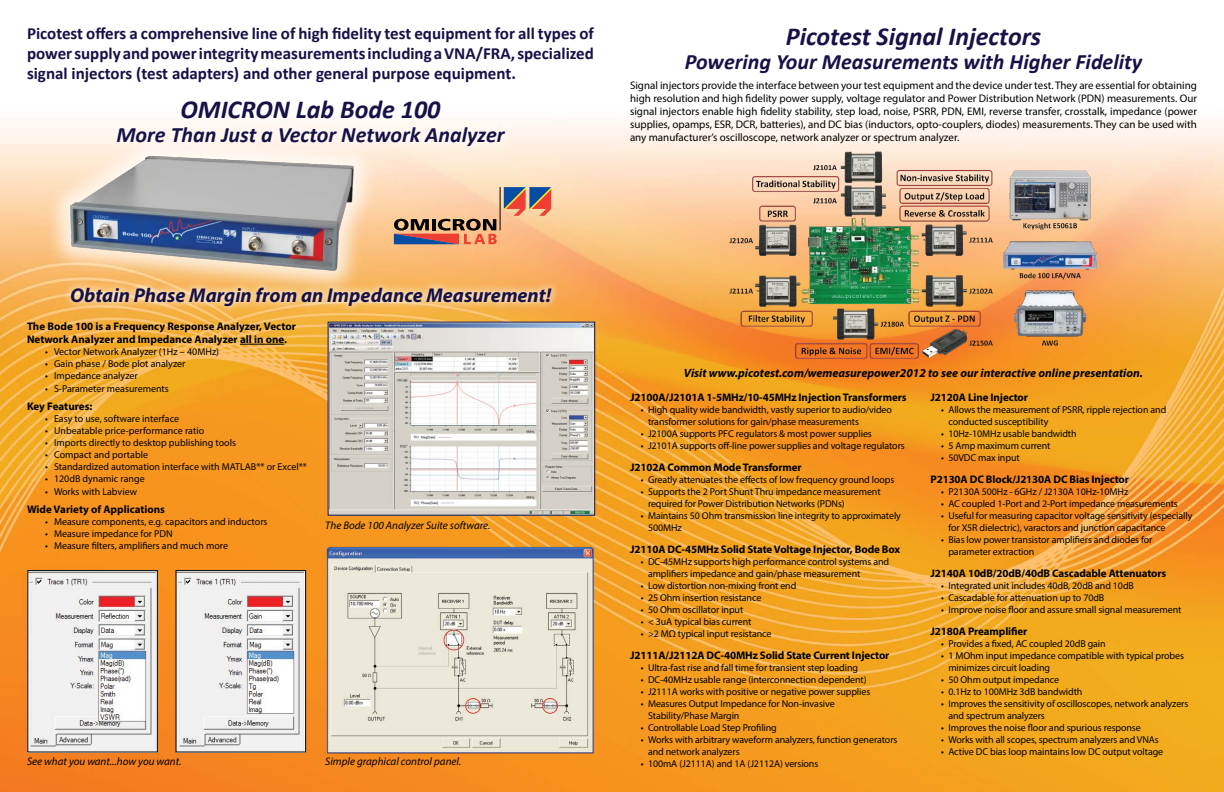
<style>
.page{position:relative;width:1224px;height:792px;background:#fff}
.page>*{position:absolute;margin:0;border:0;box-sizing:border-box;transform-origin:0 0}
.t1{font:italic 700 26px "Calibri";color:#161147}
.t2{font:italic 700 22px "Calibri";color:#161147}
.t3{font:italic 700 20px "Myriad Pro";color:#161147}
.t4{font:700 17px/20px "Calibri";color:#161147;text-align:justify}
.t5{font:italic 700 12px "Myriad Pro";color:#000}
.t6{font:11px/13.2px "Myriad Pro";color:#000;text-align:justify}
.t7{font:700 11px/13.2px "Myriad Pro";letter-spacing:-.01em;color:#000}
.t8{font:italic 11px "Myriad Pro";color:#000}
.t9{font:10px/12px "Myriad Pro";letter-spacing:-.01em;color:#000}
</style>
<div class="page">
<img style="left:0;top:121px;width:1224px;height:671px">
<hr style="left:240px;top:344px;width:44px;height:1px;background:#000">
<img style="left:325px;top:546px;width:270px;height:208px">
<img style="left:330px;top:324px;width:263px;height:190px">
<div style="left:328px;top:322px;width:267px;height:194px;border:1px solid #161147"></div>
<img style="left:29px;top:572px;width:127px;height:179px">
<div style="left:27px;top:570px;width:131px;height:183px;border:1px solid #000"></div>
<img style="left:178px;top:572px;width:126px;height:179px">
<div style="left:176px;top:570px;width:130px;height:183px;border:1px solid #000"></div>
<div style="left:44px;top:131px;width:335px;height:165px;background:#fff;opacity:.75"></div>
<img style="left:55px;top:140px;width:316px;height:150px">
<svg style="left:394px;top:219px;width:103px;height:25px;background:#986859"></svg>
<hr style="left:500px;top:187px;width:1px;height:43px;background:#000">
<svg style="left:504px;top:187px;width:47px;height:29px"></svg>
<div style="left:109px;top:92px;width:404px;height:62px;background:#fff;opacity:.75"></div>
<div style="left:63px;top:279px;width:497px;height:35px;background:#fff;opacity:.75"></div>
<img style="left:726px;top:150px;width:375px;height:213px">
<p class="t4" style="left:27px;top:23px;width:569px">Picotest offers a comprehensive line of high fidelity test equipment for all types of power supply and power integrity measurements including a VNA/FRA, specialized signal injectors (test adapters) and other general purpose equipment.</p>
<h1 class="t1" style="left:181px;top:90px;width:261px">OMICRON Lab Bode 100</h1>
<h2 class="t2" style="left:116px;top:119px;width:390px">More Than Just a Vector Network Analyzer</h2>
<h1 class="t1" style="left:786px;top:17px;width:257px">Picotest Signal Injectors</h1>
<h2 class="t2" style="left:685px;top:46px;width:459px">Powering Your Measurements with Higher Fidelity</h2>
<p class="t6" style="left:630px;top:78px;width:569px">Signal injectors provide the interface between your test equipment and the device under test. They are essential for obtaining high resolution and high fidelity power supply, voltage regulator and Power Distribution Network (PDN) measurements. Our signal injectors enable high fidelity stability, step load, noise, PSRR, PDN, EMI, reverse transfer, crosstalk, impedance (power supplies, opamps, ESR, DCR, batteries), and DC bias (inductors, opto-couplers, diodes) measurements. They can be used with any manufacturer’s oscilloscope, network analyzer or spectrum analyzer.</p>
<h3 class="t3" style="left:70px;top:282px;width:483px">Obtain Phase Margin from an Impedance Measurement!</h3>
<p class="t7" style="left:27px;top:319px;width:270px">The Bode 100 is a Frequency Response Analyzer, Vector<br>Network Analyzer and Impedance Analyzer all in one.</p>
<p class="t9" style="left:45px;top:346px;width:176px">• Vector Network Analyzer (1Hz – 40MHz)</p>
<p class="t9" style="left:45px;top:358px;width:142px">• Gain phase / Bode plot analyzer</p>
<p class="t9" style="left:45px;top:370px;width:94px">• Impedance analyzer</p>
<p class="t9" style="left:45px;top:383px;width:125px">• S-Parameter measurements</p>
<p class="t7" style="left:27px;top:400px;width:67px">Key Features:</p>
<p class="t9" style="left:45px;top:413px;width:136px">• Easy to use, software interface</p>
<p class="t9" style="left:45px;top:425px;width:161px">• Unbeatable price-performance ratio</p>
<p class="t9" style="left:45px;top:437px;width:193px">• Imports directly to desktop publishing tools</p>
<p class="t9" style="left:45px;top:449px;width:105px">• Compact and portable</p>
<p class="t9" style="left:45px;top:461px;width:264px">• Standardized automation interface with MATLAB** or Excel**</p>
<p class="t9" style="left:45px;top:473px;width:101px">• 120dB dynamic range</p>
<p class="t9" style="left:45px;top:486px;width:94px">• Works with Labview</p>
<p class="t7" style="left:27px;top:503px;width:140px">Wide Variety of Applications</p>
<p class="t9" style="left:45px;top:516px;width:224px">• Measure components, e.g. capacitors and inductors</p>
<p class="t9" style="left:45px;top:528px;width:129px">• Measure impedance for PDN</p>
<p class="t9" style="left:45px;top:540px;width:185px">• Measure filters, amplifiers and much more</p>
<p class="t8" style="left:325px;top:519px;width:167px">The Bode 100 Analyzer Suite software.</p>
<p class="t8" style="left:27px;top:755px;width:156px">See what you want...how you want.</p>
<p class="t8" style="left:325px;top:755px;width:137px">Simple graphical control panel.</p>
<p class="t5" style="left:684px;top:366px;width:461px">Visit www.picotest.com/wemeasurepower2012 to see our interactive online presentation.</p>
<p class="t7" style="left:630px;top:390px;width:278px">J2100A/J2101A 1-5MHz/10-45MHz Injection Transformers</p>
<p class="t9" style="left:648px;top:404px;width:245px;text-indent:-7px">• High quality wide bandwidth, vastly superior to audio/video transformer solutions for gain/phase measurements</p>
<p class="t9" style="left:641px;top:428px;width:233px">• J2100A supports PFC regulators &amp; most power supplies</p>
<p class="t9" style="left:641px;top:440px;width:266px">• J2101A supports off-line power supplies and voltage regulators</p>
<p class="t7" style="left:630px;top:460px;width:173px">J2102A Common Mode Transformer</p>
<p class="t9" style="left:641px;top:474px;width:255px">• Greatly attenuates the effects of low frequency ground loops</p>
<p class="t9" style="left:648px;top:486px;width:234px;text-indent:-7px">• Supports the 2 Port Shunt Thru impedance measurement required for Power Distribution Networks (PDNs)</p>
<p class="t9" style="left:648px;top:510px;width:255px;text-indent:-7px">• Maintains 50 Ohm transmission line integrity to approximately<br>500MHz</p>
<p class="t7" style="left:630px;top:542px;width:272px">J2110A DC-45MHz Solid State Voltage Injector, Bode Box</p>
<p class="t9" style="left:648px;top:556px;width:243px;text-indent:-7px">• DC-45MHz supports high performance control systems and amplifiers impedance and gain/phase measurement</p>
<p class="t9" style="left:641px;top:580px;width:157px">• Low distortion non-mixing front end</p>
<p class="t9" style="left:641px;top:592px;width:122px">• 25 Ohm insertion resistance</p>
<p class="t9" style="left:641px;top:604px;width:104px">• 50 Ohm oscillator input</p>
<p class="t9" style="left:641px;top:616px;width:112px">• &lt; 3uA typical bias current</p>
<p class="t9" style="left:641px;top:628px;width:132px">• &gt;2 MΩ typical input resistance</p>
<p class="t7" style="left:630px;top:648px;width:261px">J2111A/J2112A DC-40MHz Solid State Current Injector</p>
<p class="t9" style="left:641px;top:662px;width:219px">• Ultra-fast rise and fall time for transient step loading</p>
<p class="t9" style="left:641px;top:674px;width:227px">• DC-40MHz usable range (interconnection dependent)</p>
<p class="t9" style="left:641px;top:686px;width:231px">• J2111A works with positive or negative power supplies</p>
<p class="t9" style="left:648px;top:698px;width:188px;text-indent:-7px">• Measures Output Impedance for Non-invasive<br>Stability/Phase Margin</p>
<p class="t9" style="left:641px;top:722px;width:138px">• Controllable Load Step Profiling</p>
<p class="t9" style="left:648px;top:734px;width:251px;text-indent:-7px">• Works with arbitrary waveform analyzers, function generators and network analyzers</p>
<p class="t9" style="left:641px;top:758px;width:179px">• 100mA (J2111A) and 1A (J2112A) versions</p>
<p class="t7" style="left:930px;top:390px;width:99px">J2120A Line Injector</p>
<p class="t9" style="left:948px;top:404px;width:219px;text-indent:-7px">• Allows the measurement of PSRR, ripple rejection and conducted susceptibility</p>
<p class="t9" style="left:941px;top:428px;width:137px">• 10Hz-10MHz usable bandwidth</p>
<p class="t9" style="left:941px;top:440px;width:111px">• 5 Amp maximum current</p>
<p class="t9" style="left:941px;top:452px;width:80px">• 50VDC max input</p>
<p class="t7" style="left:930px;top:472px;width:200px">P2130A DC Block/J2130A DC Bias Injector</p>
<p class="t9" style="left:941px;top:486px;width:189px">• P2130A 500Hz - 6GHz / J2130A 10Hz-10MHz</p>
<p class="t9" style="left:941px;top:498px;width:238px">• AC coupled 1-Port and 2-Port impedance measurements</p>
<p class="t9" style="left:948px;top:510px;width:246px;text-indent:-7px">• Useful for measuring capacitor voltage sensitivity (especially for X5R dielectric), varactors and junction capacitance</p>
<p class="t9" style="left:948px;top:534px;width:206px;text-indent:-7px">• Bias low power transistor amplifiers and diodes for parameter extraction</p>
<p class="t7" style="left:930px;top:566px;width:237px">J2140A 10dB/20dB/40dB Cascadable Attenuators</p>
<p class="t9" style="left:941px;top:580px;width:194px">• Integrated unit includes 40dB, 20dB and 10dB</p>
<p class="t9" style="left:941px;top:592px;width:165px">• Cascadable for attenuation up to 70dB</p>
<p class="t9" style="left:941px;top:604px;width:242px">• Improve noise floor and assure small signal measurement</p>
<p class="t7" style="left:930px;top:624px;width:99px">J2180A Preamplifier</p>
<p class="t9" style="left:941px;top:638px;width:166px">• Provides a fixed, AC coupled 20dB gain</p>
<p class="t9" style="left:948px;top:650px;width:237px;text-indent:-7px">• 1 MOhm input impedance compatible with typical probes minimizes circuit loading</p>
<p class="t9" style="left:941px;top:674px;width:120px">• 50 Ohm output impedance</p>
<p class="t9" style="left:941px;top:686px;width:143px">• 0.1Hz to 100MHz 3dB bandwidth</p>
<p class="t9" style="left:948px;top:698px;width:242px;text-indent:-7px">• Improves the sensitivity of oscilloscopes, network analyzers and spectrum analyzers</p>
<p class="t9" style="left:941px;top:722px;width:201px">• Improves the noise floor and spurious response</p>
<p class="t9" style="left:941px;top:734px;width:219px">• Works with all scopes, spectrum analyzers and VNAs</p>
<p class="t9" style="left:941px;top:746px;width:224px">• Active DC bias loop maintains low DC output voltage</p>
</div>
